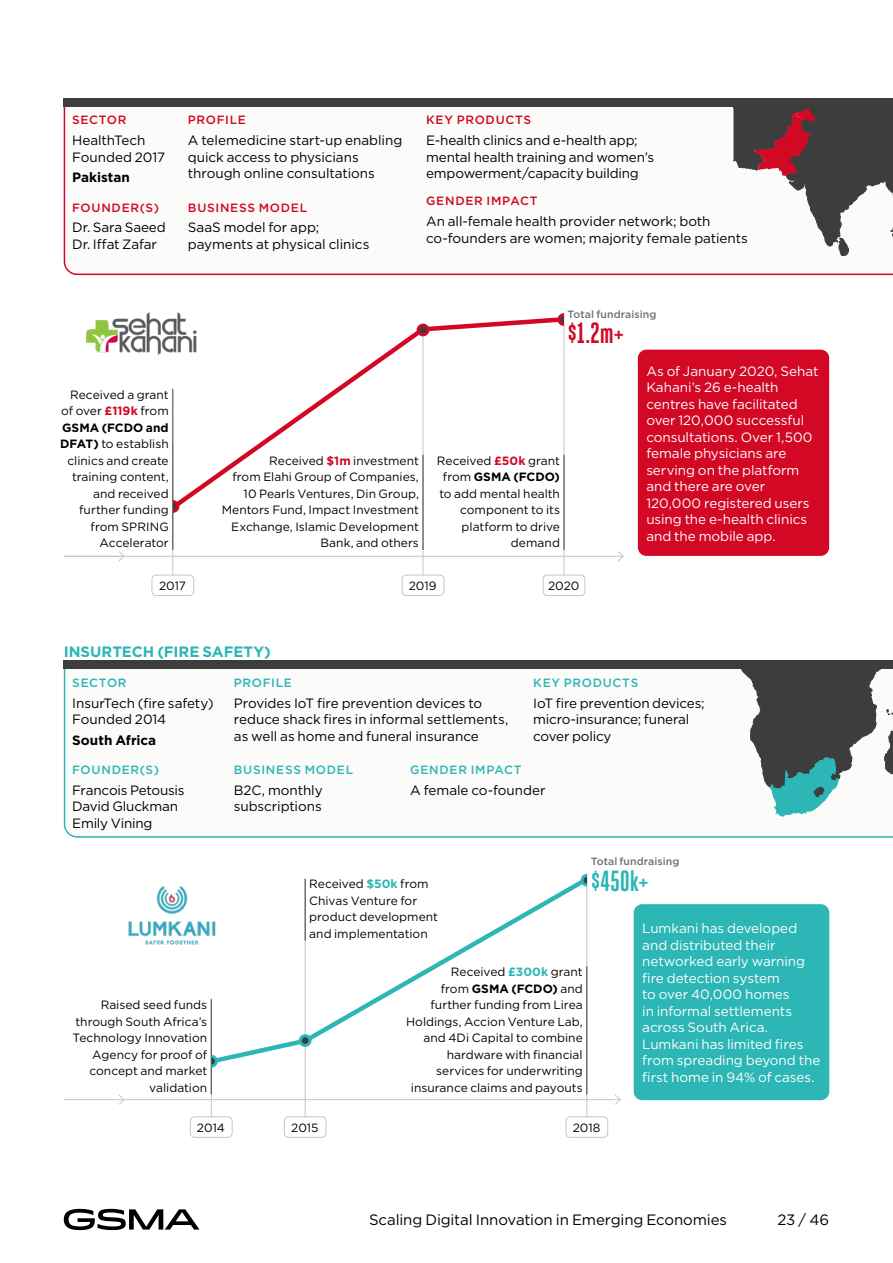
<style>
.page{position:relative;width:893px;height:1263px;background:#fff}
.page>*{position:absolute;margin:0;border:0;box-sizing:border-box;transform-origin:0 0}
.t1{font:700 29.1px "Heroic Condensed";color:#d20824}
.t2{font:700 29.1px "Heroic Condensed";color:#2cb6b5}
.t3{font:15px "Gotham";letter-spacing:-.01em;color:#000}
.t4{font:700 15px "Gotham";letter-spacing:-.005em;color:#2cb6b5}
.t5{font:13.5px/16.5px "Gotham";letter-spacing:-.01em;color:#000}
.t6{font:13.5px/16.5px "Gotham";letter-spacing:-.005em;color:#fff}
.t7{font:700 13.5px "Gotham";color:#000}
.t8{font:12px/16.5px "Gotham";color:#000;text-align:right}
.t9{font:500 12px "Gotham";letter-spacing:.06em;color:#d20824}
.t10{font:500 12px "Gotham";letter-spacing:.06em;color:#2cb6b5}
.t11{font:500 10.5px "Gotham";letter-spacing:.005em;color:#706f6f}
.s1{font-weight:700;color:#d20824}
.s2{font-weight:700}
.s3{font-weight:700;color:#2cb6b5}
</style>
<div class="page">
<svg style="left:64px;top:1209px;width:135px;height:21px"></svg>
<svg style="left:63px;top:101px;width:670px;height:175px"></svg>
<hr style="left:64px;top:556px;width:559px;height:1px;background:#c6c6c6">
<svg style="left:617px;top:551px;width:7px;height:11px"></svg>
<div style="left:64px;top:98px;width:829px;height:8px;background:#3c3d3d"></div>
<div style="left:402px;top:575px;width:42px;height:21px;border:1px solid #c6c6c6;border-radius:4px"></div>
<div style="left:543px;top:575px;width:42px;height:21px;border:1px solid #c6c6c6;border-radius:4px"></div>
<div style="left:152px;top:575px;width:42px;height:21px;border:1px solid #c6c6c6;border-radius:4px"></div>
<div style="left:638px;top:350px;width:191px;height:206px;background:#d20824;border-radius:9px"></div>
<hr style="left:564px;top:313px;width:1px;height:262px;background:#c6c6c6">
<hr style="left:173px;top:443px;width:1px;height:132px;background:#c6c6c6">
<hr style="left:423px;top:332px;width:1px;height:243px;background:#c6c6c6">
<svg style="left:118px;top:551px;width:7px;height:11px"></svg>
<svg style="left:733px;top:106px;width:160px;height:250px"></svg>
<img style="left:86px;top:312px;width:95px;height:43px">
<svg style="left:63px;top:664px;width:830px;height:174px"></svg>
<svg style="left:739px;top:669px;width:154px;height:148px"></svg>
<hr style="left:125px;top:1099px;width:495px;height:1px;background:#c6c6c6">
<svg style="left:615px;top:1094px;width:6px;height:11px"></svg>
<div style="left:64px;top:660px;width:829px;height:9px;background:#3c3d3d"></div>
<hr style="left:587px;top:874px;width:1px;height:243px;background:#c6c6c6">
<hr style="left:305px;top:879px;width:1px;height:238px;background:#c6c6c6">
<hr style="left:211px;top:998px;width:1px;height:119px;background:#c6c6c6">
<div style="left:566px;top:1116px;width:42px;height:22px;border:1px solid #c6c6c6;border-radius:4px"></div>
<div style="left:284px;top:1116px;width:42px;height:22px;border:1px solid #c6c6c6;border-radius:4px"></div>
<div style="left:190px;top:1116px;width:42px;height:22px;border:1px solid #c6c6c6;border-radius:4px"></div>
<div style="left:634px;top:904px;width:195px;height:196px;background:#2cb6b5;border-radius:9px"></div>
<hr style="left:64px;top:1099px;width:60px;height:1px;background:#c6c6c6">
<svg style="left:119px;top:1094px;width:6px;height:11px"></svg>
<img style="left:128px;top:886px;width:82px;height:59px">
<hr style="left:423px;top:455px;width:1px;height:95px;background:#3c3d3d">
<hr style="left:564px;top:455px;width:1px;height:95px;background:#3c3d3d">
<hr style="left:173px;top:389px;width:1px;height:161px;background:#3c3d3d">
<hr style="left:211px;top:999px;width:1px;height:95px;background:#3c3d3d">
<hr style="left:586px;top:966px;width:1px;height:128px;background:#3c3d3d">
<svg style="left:170px;top:315px;width:395px;height:196px"></svg>
<svg style="left:173px;top:500px;width:6px;height:13px"></svg>
<svg style="left:557px;top:313px;width:7px;height:13px"></svg>
<div style="left:418px;top:325px;width:10px;height:10px;background:#3c3d3d;border-radius:50%"></div>
<div style="left:417px;top:324px;width:12px;height:12px;border:3px solid #d20824;border-radius:50%"></div>
<svg style="left:211px;top:875px;width:377px;height:191px"></svg>
<svg style="left:211px;top:1055px;width:7px;height:12px"></svg>
<svg style="left:581px;top:874px;width:6px;height:12px"></svg>
<div style="left:300px;top:1036px;width:10px;height:9px;background:#3c3d3d;border-radius:50%"></div>
<div style="left:299px;top:1034px;width:13px;height:13px;border:3px solid #2cb6b5;border-radius:50%"></div>
<p class="t9" style="left:72px;top:112px;width:56px">SECTOR</p>
<p class="t5" style="left:72px;top:132px;width:94px">HealthTech<br>Founded 2017</p>
<p class="t7" style="left:72px;top:169px;width:59px">Pakistan</p>
<p class="t9" style="left:72px;top:200px;width:88px">FOUNDER(S)</p>
<p class="t5" style="left:72px;top:219px;width:95px">Dr. Sara Saeed<br>Dr. Iffat Zafar</p>
<p class="t9" style="left:188px;top:112px;width:59px">PROFILE</p>
<p class="t5" style="left:188px;top:132px;width:216px">A telemedicine start-up enabling quick access to physicians through online consultations</p>
<p class="t9" style="left:188px;top:200px;width:121px">BUSINESS MODEL</p>
<p class="t5" style="left:188px;top:219px;width:183px">SaaS model for app; payments at physical clinics</p>
<p class="t9" style="left:426px;top:112px;width:107px">KEY PRODUCTS</p>
<p class="t5" style="left:426px;top:132px;width:230px">E-health clinics and e-health app; mental health training and women’s empowerment/capacity building</p>
<p class="t9" style="left:426px;top:193px;width:113px">GENDER IMPACT</p>
<p class="t5" style="left:426px;top:213px;width:323px">An all-female health provider network; both co-founders are women; majority female patients</p>
<p class="t8" style="left:60px;top:386px;width:110px">Received a grant of over <span class="s1">£119k</span> from<br><span class="s2">GSMA (FCDO and<br>DFAT)</span> to establish clinics and create training content, and received further funding from SPRING<br>Accelerator</p>
<p class="t11" style="left:568px;top:307px;width:90px">Total fundraising</p>
<h1 class="t1" style="left:568px;top:317px;width:59px">$1.2m+</h1>
<p class="t8" style="left:222px;top:452px;width:199px">Received <span class="s1">$1m</span> investment<br>from Elahi Group of Companies,<br>10 Pearls Ventures, Din Group,<br>Mentors Fund, Impact Investment<br>Exchange, Islamic Development<br>Bank, and others</p>
<p class="t8" style="left:437px;top:452px;width:125px">Received <span class="s1">£50k</span> grant from <span class="s2">GSMA (FCDO) </span>to add mental health component to its platform to drive demand</p>
<p class="t6" style="left:646px;top:362px;width:174px">As of January 2020, Sehat<br>Kahani’s 26 e-health centres have facilitated over 120,000 successful consultations. Over 1,500 female physicians are serving on the platform and there are over<br>120,000 registered users using the e-health clinics and the mobile app.</p>
<p class="t8" style="left:159px;top:577px;width:29px">2017</p>
<p class="t8" style="left:409px;top:577px;width:29px">2019</p>
<p class="t8" style="left:548px;top:577px;width:33px">2020</p>
<p class="t4" style="left:64px;top:642px;width:209px">INSURTECH (FIRE SAFETY)</p>
<p class="t10" style="left:72px;top:675px;width:56px">SECTOR</p>
<p class="t5" style="left:72px;top:694px;width:143px">InsurTech (fire safety)<br>Founded 2014</p>
<p class="t7" style="left:72px;top:731px;width:85px">South Africa</p>
<p class="t10" style="left:234px;top:675px;width:59px">PROFILE</p>
<p class="t5" style="left:234px;top:694px;width:276px">Provides IoT fire prevention devices to reduce shack fires in informal settlements, as well as home and funeral insurance</p>
<p class="t10" style="left:533px;top:675px;width:107px">KEY PRODUCTS</p>
<p class="t5" style="left:533px;top:694px;width:173px">IoT fire prevention devices; micro-insurance; funeral cover policy</p>
<p class="t10" style="left:72px;top:762px;width:88px">FOUNDER(S)</p>
<p class="t5" style="left:72px;top:782px;width:114px">Francois Petousis<br>David Gluckman<br>Emily Vining</p>
<p class="t8" style="left:73px;top:996px;width:136px">Raised seed funds through South Africa’s<br>Technology Innovation<br>Agency for proof of concept and market validation</p>
<p class="t10" style="left:234px;top:762px;width:121px">BUSINESS MODEL</p>
<p class="t5" style="left:234px;top:782px;width:90px">B2C, monthly subscriptions</p>
<p class="t10" style="left:410px;top:762px;width:113px">GENDER IMPACT</p>
<p class="t5" style="left:410px;top:782px;width:137px">A female co-founder</p>
<p class="t8" style="left:309px;top:876px;width:130px;text-align:left">Received <span class="s3">$50k</span> from<br>Chivas Venture for product development and implementation</p>
<p class="t8" style="left:406px;top:963px;width:178px">Received <span class="s3">£300k</span> grant<br>from <span class="s2">GSMA (FCDO)</span> and further funding from Lirea<br>Holdings, Accion Venture Lab, and 4Di Capital to combine hardware with financial services for underwriting insurance claims and payouts</p>
<p class="t11" style="left:591px;top:854px;width:90px">Total fundraising</p>
<h1 class="t2" style="left:591px;top:864px;width:60px">$450k+</h1>
<p class="t6" style="left:642px;top:920px;width:180px">Lumkani has developed and distributed their networked early warning fire detection system<br>to over 40,000 homes<br>in informal settlements across South Arica.<br>Lumkani has limited fires from spreading beyond the first home in 94% of cases.</p>
<p class="t8" style="left:197px;top:1119px;width:30px">2014</p>
<p class="t8" style="left:291px;top:1119px;width:29px">2015</p>
<p class="t8" style="left:573px;top:1119px;width:29px">2018</p>
<p class="t3" style="left:369px;top:1210px;width:359px">Scaling Digital Innovation in Emerging Economies</p>
<p class="t3" style="left:777px;top:1210px;width:53px">23 / 46</p>
</div>
